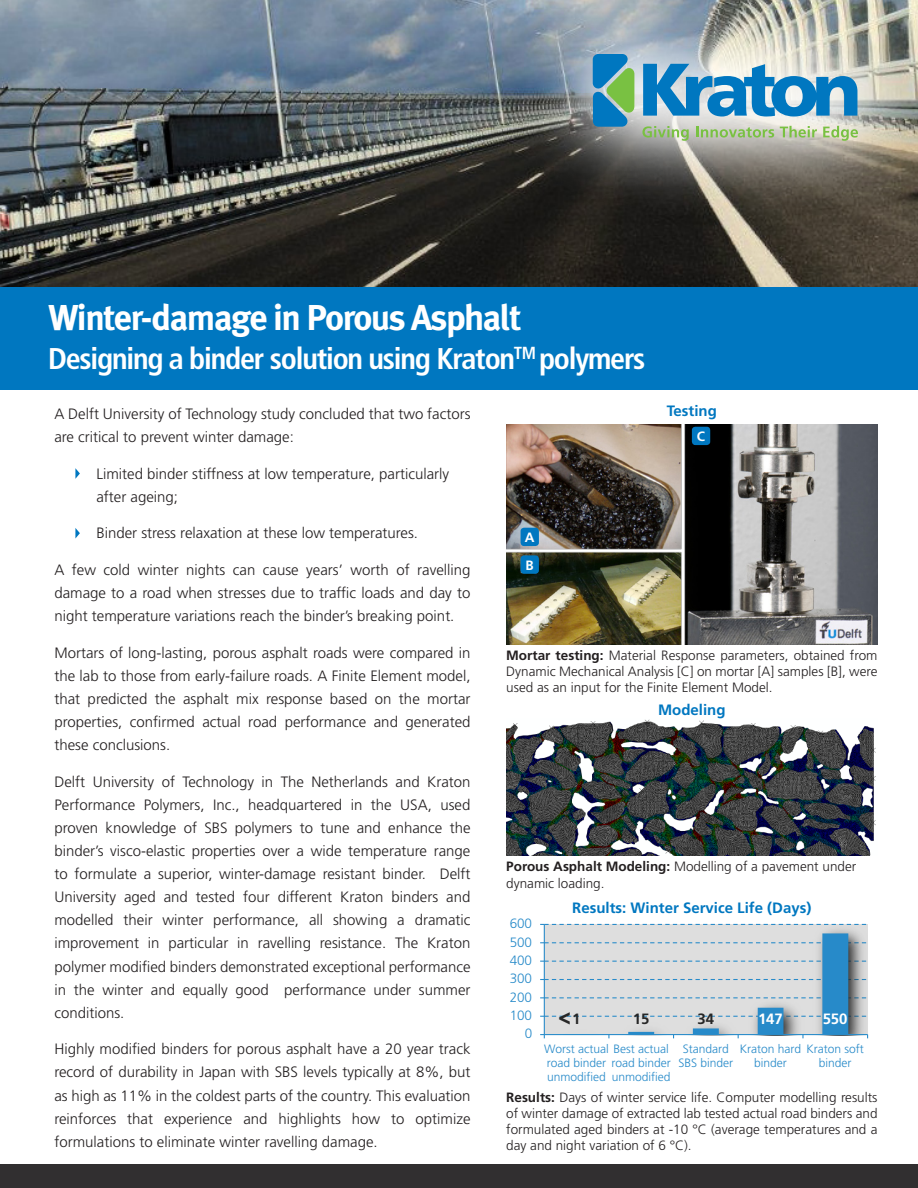
<style>
.page{position:relative;width:918px;height:1188px;background:#fff}
.page>*{position:absolute;margin:0;border:0;box-sizing:border-box;transform-origin:0 0}
.t1{font:700 36px "Meta Plus";letter-spacing:-.04em;color:#fff}
.t2{font:700 condensed 30px "Frutiger LT Std";letter-spacing:-.04em;color:#fff}
.t3{font:700 27px "Trebuchet MS";color:#000}
.Bullets-keri{font:300 15px/23.1px "Frutiger LT Std";color:#231f20;text-align:justify}
.Bullets-keri-2{font:700 15px "Frutiger LT Std";color:#0077c0}
.t4{font:700 15px "Frutiger LT Std";color:#fff}
.t5{font:700 15px "Frutiger LT Std";color:#000}
.Bullets-keri-3{font:300 13.5px/16.2px "Frutiger LT Std";color:#231f20;text-align:justify}
.t6{font:300 13.5px "Frutiger LT Std";color:#0076c0}
.t7{font:700 13.5px "Frutiger LT Std";color:#fff}
.t8{font:300 12px/14px "Frutiger LT Std";letter-spacing:-.005em;color:#0076c0}
.s1{font-weight:700}
</style>
<div class="page">
<hr style="left:544px;top:924px;width:1px;height:111px;background:#0076c0">
<svg style="left:540px;top:924px;width:328px;height:1px"></svg>
<svg style="left:540px;top:933px;width:328px;height:105px;background:#c3d0d8"></svg>
<img style="left:0;top:0;width:918px;height:288px">
<svg style="left:517px;top:0;width:401px;height:215px;background:#868783"></svg>
<svg style="left:593px;top:54px;width:41px;height:73px;background:#449aa0"></svg>
<svg style="left:643px;top:64px;width:214px;height:53px;background:#63a6ce"></svg>
<svg style="left:642px;top:126px;width:47px;height:15px"></svg>
<svg style="left:696px;top:127px;width:78px;height:11px"></svg>
<svg style="left:780px;top:126px;width:37px;height:12px"></svg>
<svg style="left:823px;top:126px;width:35px;height:15px"></svg>
<div style="left:0;top:288px;width:918px;height:102px;background:#0077c0"></div>
<div style="left:0;top:1165px;width:918px;height:23px;background:#312f30"></div>
<svg style="left:75px;top:468px;width:5px;height:11px"></svg>
<svg style="left:75px;top:528px;width:5px;height:11px"></svg>
<img style="left:506px;top:719px;width:370px;height:136px">
<img style="left:507px;top:424px;width:371px;height:220px">
<div style="left:521px;top:528px;width:18px;height:18px;background:#0077c0;border-radius:4px"></div>
<div style="left:521px;top:555px;width:18px;height:19px;background:#0077c0;border-radius:4px"></div>
<div style="left:692px;top:427px;width:18px;height:18px;background:#0077c0;border-radius:4px"></div>
<p class="t1" style="left:48px;top:297px;width:475px">Winter-damage in Porous Asphalt</p>
<p class="t2" style="left:48px;top:341px;width:599px">Designing a binder solution using Kraton<sup>TM</sup> polymers</p>
<p class="Bullets-keri" style="left:54px;top:402px;width:418px">A Delft University of Technology study concluded that two factors are critical to prevent winter damage:</p>
<p class="Bullets-keri" style="left:96px;top:462px;width:354px">Limited binder stiffness at low temperature, particularly after ageing;</p>
<p class="Bullets-keri" style="left:96px;top:522px;width:323px">Binder stress relaxation at these low temperatures.</p>
<p class="Bullets-keri" style="left:54px;top:558px;width:418px">A few cold winter nights can cause years’ worth of ravelling damage to a road when stresses due to traffic loads and day to night temperature variations reach the binder’s breaking point.</p>
<p class="Bullets-keri" style="left:54px;top:641px;width:418px">Mortars of long-lasting, porous asphalt roads were compared in the lab to those from early-failure roads. A Finite Element model, that predicted the asphalt mix response based on the mortar properties, confirmed actual road performance and generated these conclusions.</p>
<p class="Bullets-keri" style="left:54px;top:770px;width:418px">Delft University of Technology in The Netherlands and Kraton Performance Polymers, Inc., headquartered in the USA, used proven knowledge of SBS polymers to tune and enhance the binder’s visco-elastic properties over a wide temperature range to formulate a superior, winter-damage resistant binder. Delft University aged and tested four different Kraton binders and modelled their winter performance, all showing a dramatic improvement in particular in ravelling resistance. The Kraton polymer modified binders demonstrated exceptional performance in the winter and equally good performance under summer conditions.</p>
<p class="Bullets-keri" style="left:54px;top:1038px;width:418px">Highly modified binders for porous asphalt have a 20 year track record of durability in Japan with SBS levels typically at 8%, but as high as 11% in the coldest parts of the country. This evaluation reinforces that experience and highlights how to optimize formulations to eliminate winter ravelling damage.</p>
<p class="Bullets-keri-2" style="left:667px;top:402px;width:52px">Testing</p>
<p class="t7" style="left:697px;top:428px;width:10px">C</p>
<p class="t7" style="left:525px;top:529px;width:11px">A</p>
<p class="t7" style="left:525px;top:557px;width:10px">B</p>
<p class="Bullets-keri-3" style="left:506px;top:647px;width:373px"><span class="s1">Mortar testing:</span> Material Response parameters, obtained from Dynamic Mechanical Analysis [C] on mortar [A] samples [B], were used as an input for the Finite Element Model.</p>
<p class="Bullets-keri-2" style="left:658px;top:701px;width:69px">Modeling</p>
<p class="Bullets-keri-3" style="left:506px;top:859px;width:352px"><span class="s1">Porous Asphalt Modeling:</span> Modelling of a pavement under dynamic loading.</p>
<p class="Bullets-keri-2" style="left:572px;top:899px;width:241px">Results: Winter Service Life (Days)</p>
<p class="t6" style="left:510px;top:916px;width:24px">600</p>
<p class="t6" style="left:510px;top:934px;width:24px">500</p>
<p class="t6" style="left:510px;top:953px;width:24px">400</p>
<p class="t6" style="left:510px;top:971px;width:24px">300</p>
<p class="t6" style="left:510px;top:989px;width:24px">200</p>
<p class="t6" style="left:510px;top:1008px;width:24px">100</p>
<h3 class="t3" style="left:557px;top:1001px;width:17px">&lt;</h3>
<p class="t5" style="left:572px;top:1010px;width:10px">1</p>
<p class="t5" style="left:633px;top:1010px;width:18px">15</p>
<p class="t5" style="left:698px;top:1010px;width:18px">34</p>
<p class="t4" style="left:758px;top:1010px;width:26px">147</p>
<p class="t4" style="left:823px;top:1010px;width:26px">550</p>
<p class="t6" style="left:525px;top:1026px;width:9px">0</p>
<p class="t8" style="left:678px;top:1042px;width:56px;text-align:center">Standard<br>SBS binder</p>
<p class="t8" style="left:754px;top:1042px;width:111px;text-indent:-14px">Kraton hard Kraton soft binder</p>
<p class="t8" style="left:544px;top:1042px;width:128px">Worst actual Best actual road binder road binder unmodified</p>
<p class="t8" style="left:819px;top:1056px;width:34px">binder</p>
<p class="t8" style="left:612px;top:1070px;width:60px">unmodified</p>
<p class="Bullets-keri-3" style="left:506px;top:1089px;width:373px"><span class="s1">Results:</span> Days of winter service life. Computer modelling results of winter damage of extracted lab tested actual road binders and formulated aged binders at -10 °C (average temperatures and a day and night variation of 6 °C).</p>
</div>
